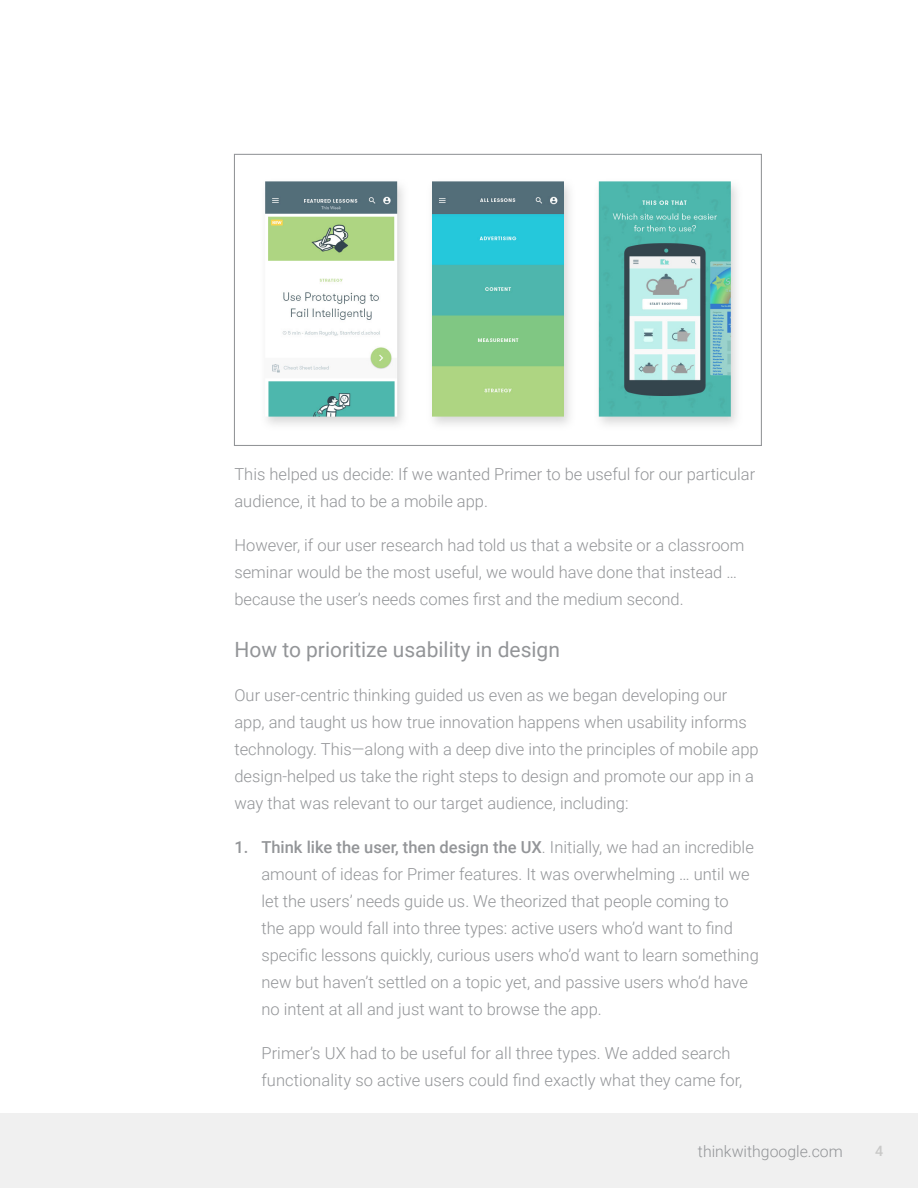
<style>
.page{position:relative;width:918px;height:1188px;background:#fff}
.page>*{position:absolute;margin:0;border:0;box-sizing:border-box;transform-origin:0 0}
.t1{font:21px "Roboto";color:#939598}
.t2{font:300 16.5px/27px "Roboto";color:#939598}
.t3{font:300 15.9px "Roboto";color:#939598}
.t4{font:500 14.25px "Roboto";color:#c9c9c8}
.s1{font-weight:500}
</style>
<div class="page">
<div style="left:0;top:1114px;width:918px;height:74px;background:#f0f0f0"></div>
<img style="left:265px;top:181px;width:472px;height:244px">
<div style="left:234px;top:154px;width:528px;height:292px;border:1px solid #939598"></div>
<p class="t2" style="left:234px;top:460px;width:522px">This helped us decide: If we wanted Primer to be useful for our particular audience, it had to be a mobile app.</p>
<p class="t2" style="left:234px;top:531px;width:512px">However, if our user research had told us that a website or a classroom seminar would be the most useful, we would have done that instead … because the user’s needs comes first and the medium second.</p>
<p class="t1" style="left:234px;top:635px;width:327px">How to prioritize usability in design</p>
<p class="t2" style="left:234px;top:681px;width:526px">Our user-centric thinking guided us even as we began developing our app, and taught us how true innovation happens when usability informs technology. This—along with a deep dive into the principles of mobile app design-helped us take the right steps to design and promote our app in a way that was relevant to our target audience, including:</p>
<p class="t2" style="left:261px;top:833px;width:499px;text-indent:-27px"><span class="s1">1. Think like the user, then design the UX</span>. Initially, we had an incredible amount of ideas for Primer features. It was overwhelming … until we let the users’ needs guide us. We theorized that people coming to<br>the app would fall into three types: active users who’d want to find specific lessons quickly, curious users who’d want to learn something new but haven’t settled on a topic yet, and passive users who’d have no intent at all and just want to browse the app.</p>
<p class="t2" style="left:261px;top:1039px;width:483px">Primer’s UX had to be useful for all three types. We added search functionality so active users could find exactly what they came for,</p>
<p class="t3" style="left:698px;top:1140px;width:146px">thinkwithgoogle.com</p>
<p class="t4" style="left:875px;top:1141px;width:10px">4</p>
</div>
